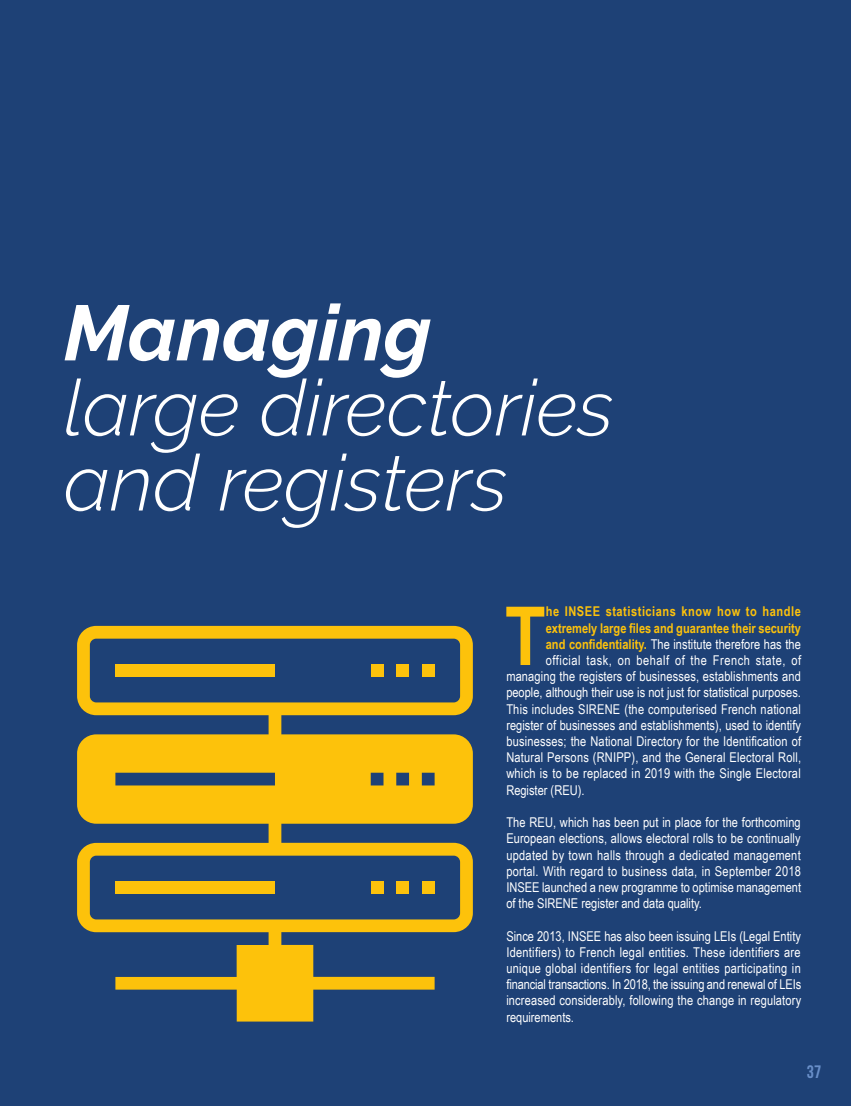
<style>
.page{position:relative;width:851px;height:1106px;background:#fff}
.page>*{position:absolute;margin:0;border:0;box-sizing:border-box;transform-origin:0 0}
.t1{font:700 81.45px "Arial Narrow";color:#fdc20b}
.t2{font:italic 300 78px/75px "Raleway";color:#fff}
.t3{font:italic 700 78px "Raleway";color:#fff}
.t4{font:700 18px "Bebas Neue";color:#688ec8}
.t5{font:13.5px/16.2px "Arial Narrow";letter-spacing:.01em;color:#fff;text-align:justify}
.t6{font:700 13.5px "Arial Narrow";color:#fdc20b}
.t7{font:13.5px "Arial Narrow";letter-spacing:.04em;color:#fff}
.t8{font:700 13.5px "Arial Narrow";letter-spacing:.04em;color:#fdc20b}
.s1{font-weight:700;color:#fdc20b}
</style>
<div class="page">
<div style="left:0;top:0;width:850px;height:1106px;background:#1e4176"></div>
<svg style="left:77px;top:626px;width:396px;height:395px"></svg>
<div style="left:115px;top:664px;width:160px;height:13px;background:#fdc20b"></div>
<div style="left:422px;top:664px;width:12px;height:13px;background:#fdc20b"></div>
<div style="left:396px;top:664px;width:13px;height:13px;background:#fdc20b"></div>
<div style="left:370px;top:664px;width:13px;height:13px;background:#fdc20b"></div>
<div style="left:115px;top:881px;width:160px;height:13px;background:#fdc20b"></div>
<div style="left:422px;top:881px;width:12px;height:13px;background:#fdc20b"></div>
<div style="left:396px;top:881px;width:13px;height:13px;background:#fdc20b"></div>
<div style="left:370px;top:881px;width:13px;height:13px;background:#fdc20b"></div>
<h2 class="t3" style="left:64px;top:288px;width:369px">Managing</h2>
<h2 class="t2" style="left:64px;top:370px;width:551px">large directories and registers</h2>
<h1 class="t1" style="left:505px;top:574px;width:42px">T</h1>
<p class="t8" style="left:545px;top:601px;width:257px">he INSEE statisticians know how to handle</p>
<p class="t6" style="left:545px;top:617px;width:257px">extremely large files and guarantee their security</p>
<p class="t5" style="left:545px;top:635px;width:257px"><span class="s1">and confidentiality.</span> The institute therefore has the</p>
<p class="t7" style="left:545px;top:650px;width:257px">official task, on behalf of the French state, of</p>
<p class="t5" style="left:506px;top:668px;width:296px">managing the registers of businesses, establishments and</p>
<p class="t5" style="left:506px;top:684px;width:296px">people, although their use is not just for statistical purposes.</p>
<p class="t5" style="left:506px;top:700px;width:296px">This includes SIRENE (the computerised French national</p>
<p class="t5" style="left:506px;top:716px;width:296px">register of businesses and establishments), used to identify</p>
<p class="t5" style="left:506px;top:732px;width:296px">businesses; the National Directory for the Identification of</p>
<p class="t5" style="left:506px;top:749px;width:296px">Natural Persons (RNIPP), and the General Electoral Roll,</p>
<p class="t5" style="left:506px;top:765px;width:296px">which is to be replaced in 2019 with the Single Electoral</p>
<p class="t5" style="left:506px;top:781px;width:80px">Register (REU).</p>
<p class="t5" style="left:506px;top:813px;width:296px">The REU, which has been put in place for the forthcoming European elections, allows electoral rolls to be continually updated by town halls through a dedicated management portal. With regard to business data, in September 2018<br>INSEE launched a new programme to optimise management of the SIRENE register and data quality.</p>
<p class="t5" style="left:506px;top:927px;width:296px">Since 2013, INSEE has also been issuing LEIs (Legal Entity Identifiers) to French legal entities. These identifiers are unique global identifiers for legal entities participating in financial transactions. In 2018, the issuing and renewal of LEIs increased considerably, following the change in regulatory requirements.</p>
<h3 class="t4" style="left:806px;top:1062px;width:16px">37</h3>
</div>
